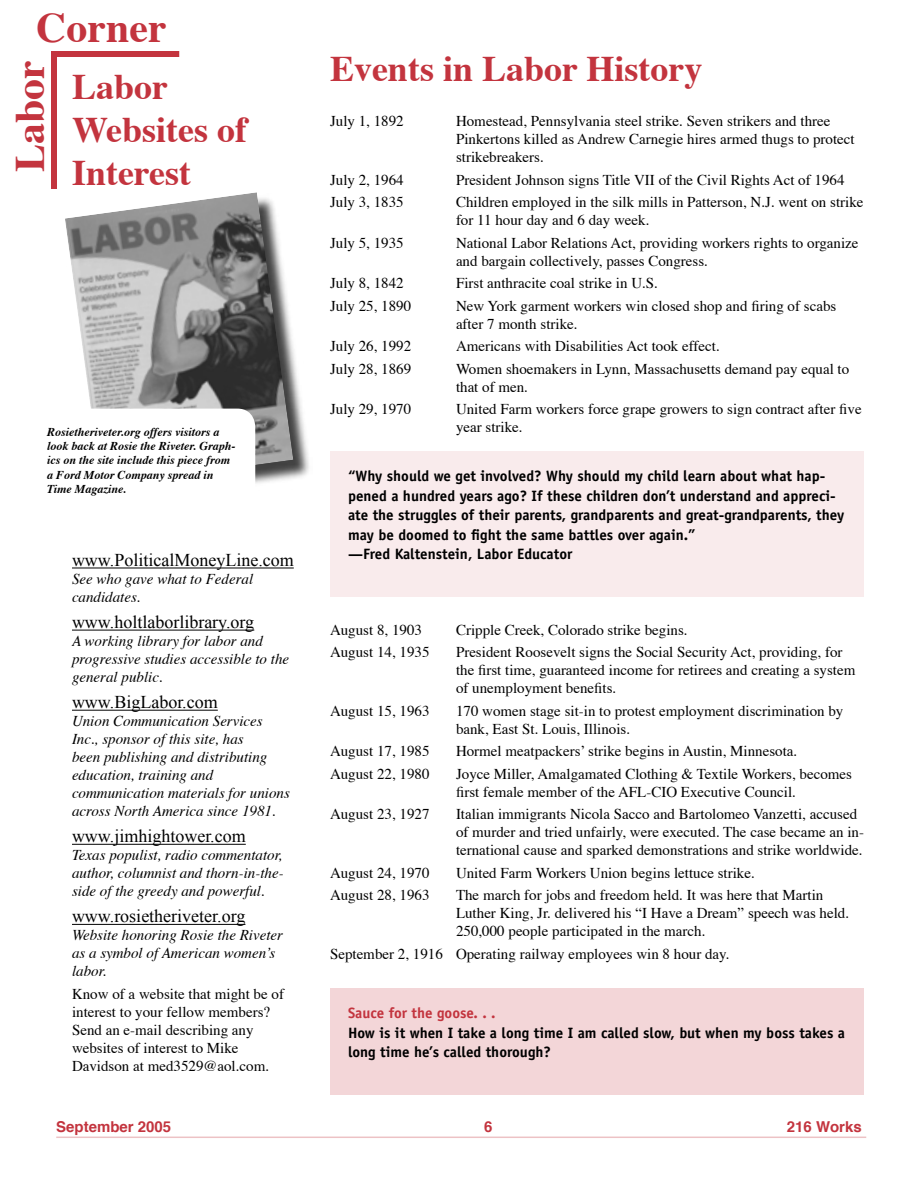
<style>
.page{position:relative;width:918px;height:1188px;background:#fff}
.page>*{position:absolute;margin:0;border:0;box-sizing:border-box;transform-origin:0 0}
.Headline{font:700 42px "Times";color:#c3343e}
.Headline-2{font:700 36px/43.2px "Times";color:#c3343e}
.Body_copy{font:18px "Times New Roman";color:#000}
.Body_copy-2{font:15px/18px "Times";color:#000}
.Body_copy-3{font:italic 15px/18px "Times";color:#000}
.Sidebar_copy{font:700 15px/19.5px "Officina Sans";color:#000}
.t1{font:700 15px "Helvetica";color:#c3343e}
.t2{font:italic 700 12px/14.4px "Times";color:#000}
.s1{color:#c3343e}
</style>
<div class="page">
<hr style="left:56px;top:1137px;width:810px;height:1px;background:#edc2c5">
<div style="left:330px;top:988px;width:534px;height:106px;background:#f3d6d8"></div>
<svg style="left:51px;top:51px;width:129px;height:138px"></svg>
<div style="left:66px;top:194px;width:247px;height:312px;background:#000;opacity:.75"></div>
<img style="left:65px;top:192px;width:228px;height:294px">
<svg style="left:65px;top:409px;width:190px;height:97px"></svg>
<hr style="left:72px;top:568px;width:222px;height:1px;background:#000">
<hr style="left:72px;top:630px;width:182px;height:1px;background:#000">
<hr style="left:72px;top:710px;width:146px;height:1px;background:#000">
<hr style="left:72px;top:844px;width:174px;height:1px;background:#000">
<hr style="left:72px;top:924px;width:173px;height:1px;background:#000">
<div style="left:330px;top:452px;width:534px;height:145px;background:#f9ebec"></div>
<p class="Headline" style="left:36px;top:0;width:132px">Corner</p>
<p class="Headline" style="left:2px;top:172px;width:114px;rotate:-90deg">Labor</p>
<p class="Headline-2" style="left:72px;top:67px;width:176px">Labor<br>Websites of<br>Interest</p>
<p class="t2" style="left:47px;top:425px;width:190px">Rosietheriveter.org offers visitors a look back at Rosie the Riveter. Graph&shy;ics on the site include this piece from a Ford Motor Company spread in<br>Time Magazine.</p>
<p class="Body_copy" style="left:72px;top:550px;width:223px">www.PoliticalMoneyLine.com</p>
<p class="Body_copy-3" style="left:72px;top:571px;width:183px">See who gave what to Federal candidates.</p>
<p class="Body_copy" style="left:72px;top:612px;width:184px">www.holtlaborlibrary.org</p>
<p class="Body_copy-3" style="left:72px;top:633px;width:219px">A working library for labor and progressive studies accessible to the general public.</p>
<p class="Body_copy" style="left:72px;top:692px;width:147px">www.BigLabor.com</p>
<p class="Body_copy-3" style="left:72px;top:713px;width:219px">Union Communication Services<br>Inc., sponsor of this site, has<br>been publishing and distributing education, training and communication materials for unions across North America since 1981.</p>
<p class="Body_copy" style="left:72px;top:826px;width:175px">www.jimhightower.com</p>
<p class="Body_copy-3" style="left:72px;top:847px;width:213px;text-align:justify">Texas populist, radio commentator, author, columnist and thorn-in-the&shy;side of the greedy and powerful.</p>
<p class="Body_copy" style="left:72px;top:906px;width:175px">www.rosietheriveter.org</p>
<p class="Body_copy-3" style="left:72px;top:927px;width:213px">Website honoring Rosie the Riveter as a symbol of American womenʼs labor.</p>
<p class="Body_copy-2" style="left:72px;top:986px;width:214px">Know of a website that might be of interest to your fellow members?<br>Send an e-mail describing any websites of interest to Mike<br>Davidson at med3529@aol.com.</p>
<p class="Headline-2" style="left:330px;top:49px;width:374px">Events in Labor History</p>
<p class="Body_copy-2" style="left:330px;top:113px;width:75px">July 1, 1892</p>
<p class="Body_copy-2" style="left:456px;top:113px;width:400px">Homestead, Pennsylvania steel strike. Seven strikers and three<br>Pinkertons killed as Andrew Carnegie hires armed thugs to protect strikebreakers.</p>
<p class="Body_copy-2" style="left:330px;top:171px;width:75px">July 2, 1964</p>
<p class="Body_copy-2" style="left:456px;top:171px;width:390px">President Johnson signs Title VII of the Civil Rights Act of 1964</p>
<p class="Body_copy-2" style="left:330px;top:194px;width:75px">July 3, 1835</p>
<p class="Body_copy-2" style="left:456px;top:194px;width:409px">Children employed in the silk mills in Patterson, N.J. went on strike for 11 hour day and 6 day week.</p>
<p class="Body_copy-2" style="left:330px;top:234px;width:75px">July 5, 1935</p>
<p class="Body_copy-2" style="left:456px;top:234px;width:404px">National Labor Relations Act, providing workers rights to organize and bargain collectively, passes Congress.</p>
<p class="Body_copy-2" style="left:330px;top:275px;width:75px">July 8, 1842</p>
<p class="Body_copy-2" style="left:456px;top:275px;width:204px">First anthracite coal strike in U.S.</p>
<p class="Body_copy-2" style="left:330px;top:297px;width:83px">July 25, 1890</p>
<p class="Body_copy-2" style="left:456px;top:297px;width:382px">New York garment workers win closed shop and firing of scabs after 7 month strike.</p>
<p class="Body_copy-2" style="left:330px;top:338px;width:83px">July 26, 1992</p>
<p class="Body_copy-2" style="left:456px;top:338px;width:265px">Americans with Disabilities Act took effect.</p>
<p class="Body_copy-2" style="left:330px;top:360px;width:83px">July 28, 1869</p>
<p class="Body_copy-2" style="left:456px;top:360px;width:395px">Women shoemakers in Lynn, Massachusetts demand pay equal to that of men.</p>
<p class="Body_copy-2" style="left:330px;top:401px;width:83px">July 29, 1970</p>
<p class="Body_copy-2" style="left:456px;top:401px;width:407px">United Farm workers force grape growers to sign contract after five year strike.</p>
<p class="Sidebar_copy" style="left:348px;top:466px;width:498px">“Why should we get involved? Why should my child learn about what hap&shy;pened a hundred years ago? If these children don’t understand and appreci&shy;ate the struggles of their parents, grandparents and great-grandparents, they may be doomed to fight the same battles over again.”<br>—Fred Kaltenstein, Labor Educator</p>
<p class="Body_copy-2" style="left:330px;top:621px;width:94px">August 8, 1903</p>
<p class="Body_copy-2" style="left:456px;top:621px;width:233px">Cripple Creek, Colorado strike begins.</p>
<p class="Body_copy-2" style="left:330px;top:644px;width:101px">August 14, 1935</p>
<p class="Body_copy-2" style="left:456px;top:644px;width:401px">President Roosevelt signs the Social Security Act, providing, for the first time, guaranteed income for retirees and creating a system of unemployment benefits.</p>
<p class="Body_copy-2" style="left:330px;top:702px;width:101px">August 15, 1963</p>
<p class="Body_copy-2" style="left:456px;top:702px;width:389px">170 women stage sit-in to protest employment discrimination by bank, East St. Louis, Illinois.</p>
<p class="Body_copy-2" style="left:330px;top:743px;width:101px">August 17, 1985</p>
<p class="Body_copy-2" style="left:456px;top:743px;width:343px">Hormel meatpackersʼ strike begins in Austin, Minnesota.</p>
<p class="Body_copy-2" style="left:330px;top:765px;width:101px">August 22, 1980</p>
<p class="Body_copy-2" style="left:456px;top:765px;width:398px">Joyce Miller, Amalgamated Clothing &amp; Textile Workers, becomes first female member of the AFL-CIO Executive Council.</p>
<p class="Body_copy-2" style="left:330px;top:806px;width:101px">August 23, 1927</p>
<p class="Body_copy-2" style="left:456px;top:806px;width:409px">Italian immigrants Nicola Sacco and Bartolomeo Vanzetti, accused of murder and tried unfairly, were executed. The case became an in&shy;ternational cause and sparked demonstrations and strike worldwide.</p>
<p class="Body_copy-2" style="left:330px;top:864px;width:101px">August 24, 1970</p>
<p class="Body_copy-2" style="left:456px;top:864px;width:300px">United Farm Workers Union begins lettuce strike.</p>
<p class="Body_copy-2" style="left:330px;top:887px;width:101px">August 28, 1963</p>
<p class="Body_copy-2" style="left:456px;top:887px;width:395px">The march for jobs and freedom held. It was here that Martin<br>Luther King, Jr. delivered his “I Have a Dream” speech was held.<br>250,000 people participated in the march.</p>
<p class="Body_copy-2" style="left:330px;top:945px;width:401px">September 2, 1916 Operating railway employees win 8 hour day.</p>
<p class="Sidebar_copy" style="left:348px;top:1003px;width:499px"><span class="s1">Sauce for the goose. . .<br></span>How is it when I take a long time I am called slow, but when my boss takes a long time he’s called thorough?</p>
<p class="t1" style="left:56px;top:1117px;width:117px">September 2005</p>
<p class="t1" style="left:484px;top:1117px;width:10px">6</p>
<p class="t1" style="left:787px;top:1117px;width:76px">216 Works</p>
</div>
